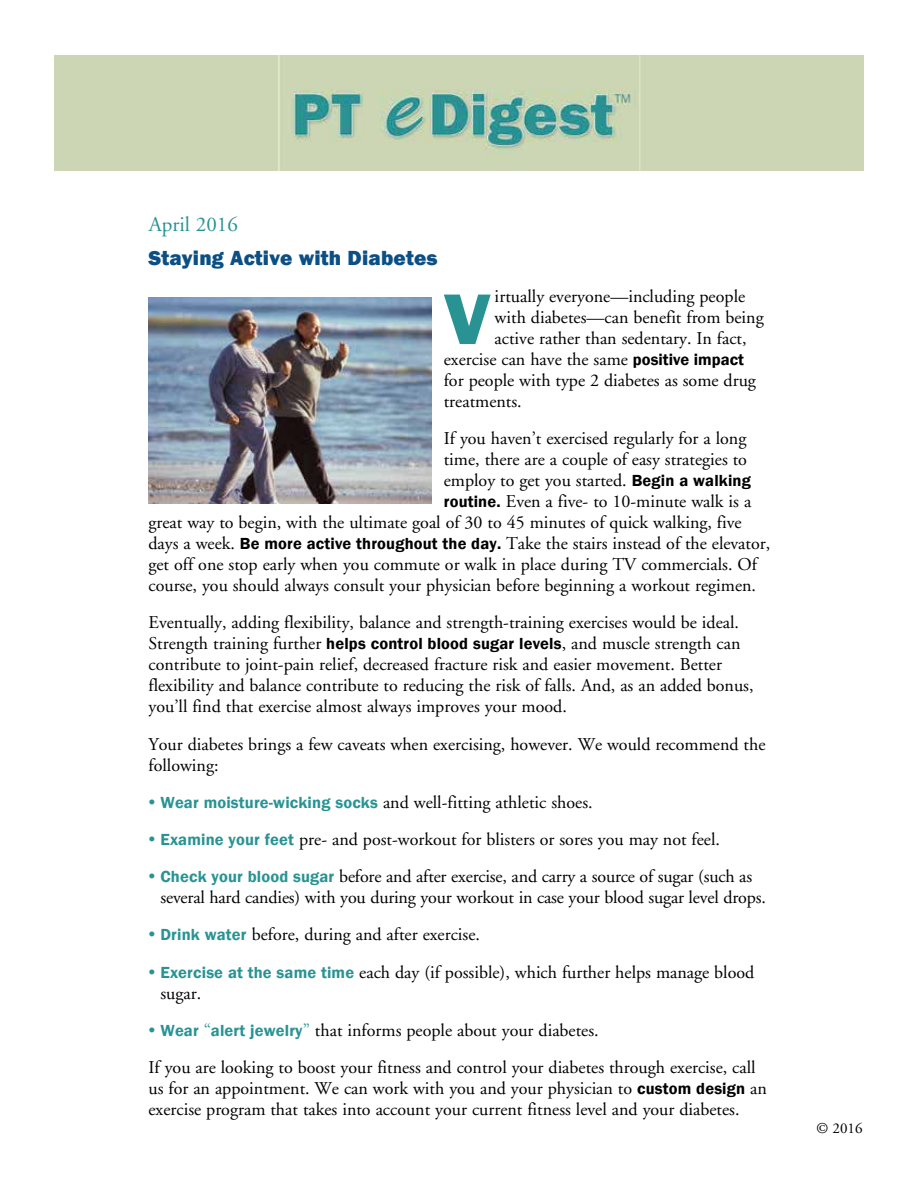
<style>
.page{position:relative;width:918px;height:1188px;background:#fff}
.page>*{position:absolute;margin:0;border:0;box-sizing:border-box;transform-origin:0 0}
.t1{font:800 74.25px "Franklin Gothic";color:#299394}
.t2{font:800 21px "Franklin Gothic";letter-spacing:.01em;color:#0b4f84}
.t3{font:21px "Adobe Garamond";color:#299394}
.t4{font:18px/21px "Adobe Garamond";color:#000}
.t5{font:15px "Adobe Garamond";color:#000}
.s1{font-family:"Franklin Gothic";font-weight:600;font-size:16.5px}
.s2{color:#299394}
.s3{font-family:"Franklin Gothic";font-weight:600;font-size:16.5px;color:#299394}
</style>
<div class="page">
<img style="left:54px;top:55px;width:810px;height:116px">
<img style="left:149px;top:297px;width:283px;height:206px">
<p class="t3" style="left:149px;top:213px;width:91px">April 2016</p>
<p class="t2" style="left:148px;top:244px;width:291px">Staying Active with Diabetes</p>
<h1 class="t1" style="left:444px;top:271px;width:49px">V</h1>
<p class="t4" style="left:495px;top:286px;width:252px">irtually everyone—including people</p>
<p class="t4" style="left:495px;top:307px;width:271px">with diabetes—can benefit from being</p>
<p class="t4" style="left:495px;top:328px;width:254px">active rather than sedentary. In fact,</p>
<p class="t4" style="left:444px;top:349px;width:302px">exercise can have the same <span class="s1">positive impact</span></p>
<p class="t4" style="left:444px;top:370px;width:314px">for people with type 2 diabetes as some drug</p>
<p class="t4" style="left:444px;top:391px;width:80px">treatments.</p>
<p class="t4" style="left:444px;top:429px;width:304px">If you haven’t exercised regularly for a long</p>
<p class="t4" style="left:444px;top:450px;width:305px">time, there are a couple of easy strategies to</p>
<p class="t4" style="left:444px;top:471px;width:309px">employ to get you started. <span class="s1">Begin a walking</span></p>
<p class="t4" style="left:444px;top:492px;width:309px"><span class="s1">routine.</span> Even a five- to 10-minute walk is a</p>
<p class="t4" style="left:148px;top:513px;width:595px">great way to begin, with the ultimate goal of 30 to 45 minutes of quick walking, five</p>
<p class="t4" style="left:148px;top:534px;width:623px">days a week. <span class="s1">Be more active throughout the day.</span> Take the stairs instead of the elevator,</p>
<p class="t4" style="left:149px;top:555px;width:610px">get off one stop early when you commute or walk in place during TV commercials. Of</p>
<p class="t4" style="left:149px;top:576px;width:609px">course, you should always consult your physician before beginning a workout regimen.</p>
<p class="t4" style="left:148px;top:613px;width:607px">Eventually, adding flexibility, balance and strength-training exercises would be ideal.<br>Strength training further <span class="s1">helps control blood sugar levels</span>, and muscle strength can contribute to joint-pain relief, decreased fracture risk and easier movement. Better flexibility and balance contribute to reducing the risk of falls. And, as an added bonus, you’ll find that exercise almost always improves your mood.</p>
<p class="t4" style="left:148px;top:734px;width:619px">Your diabetes brings a few caveats when exercising, however. We would recommend the following:</p>
<p class="t4" style="left:148px;top:792px;width:446px"><span class="s2">•</span> <span class="s3">Wear moisture-wicking socks</span> and well-fitting athletic shoes.</p>
<p class="t4" style="left:149px;top:829px;width:573px"><span class="s2">•</span> <span class="s3">Examine your feet</span> pre- and post-workout for blisters or sores you may not feel.</p>
<p class="t4" style="left:160px;top:867px;width:607px;text-indent:-12px"><span class="s2">•</span> <span class="s3">Check your blood sugar</span> before and after exercise, and carry a source of sugar (such as several hard candies) with you during your workout in case your blood sugar level drops.</p>
<p class="t4" style="left:148px;top:925px;width:333px"><span class="s2">•</span> <span class="s3">Drink water</span> before, during and after exercise.</p>
<p class="t4" style="left:160px;top:962px;width:595px;text-indent:-12px"><span class="s2">•</span> <span class="s3">Exercise at the same time</span> each day (if possible), which further helps manage blood sugar.</p>
<p class="t4" style="left:148px;top:1012px;width:609px;line-height:37.2px"><span class="s2">•</span> <span class="s3">Wear</span> <span class="s2">“</span><span class="s3">alert jewelry</span><span class="s2">”</span> that informs people about your diabetes.<br>If you are looking to boost your fitness and control your diabetes through exercise, call</p>
<p class="t4" style="left:149px;top:1078px;width:620px">us for an appointment. We can work with you and your physician to <span class="s1">custom design</span> an exercise program that takes into account your current fitness level and your diabetes.</p>
<p class="t5" style="left:817px;top:1120px;width:47px">© 2016</p>
</div>
